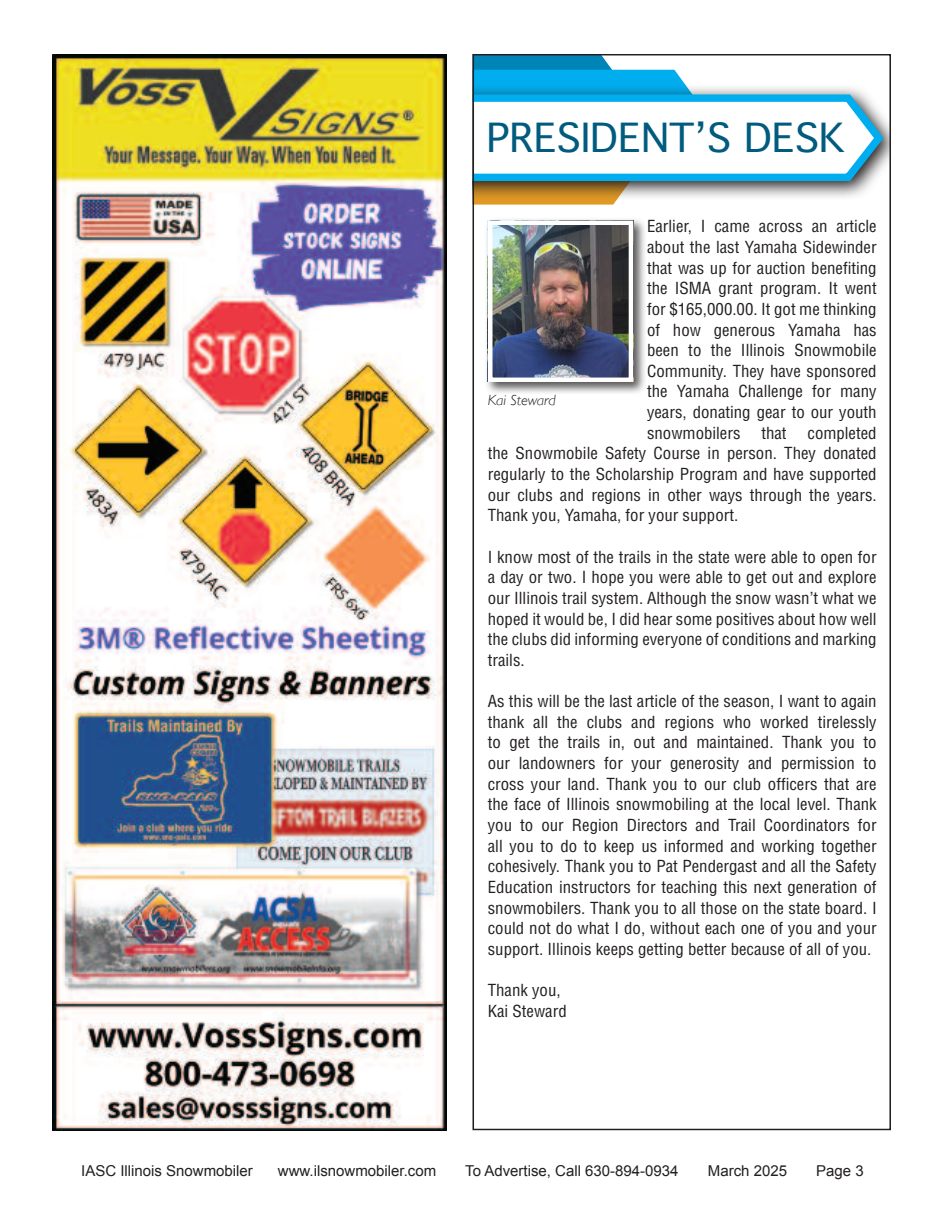
<style>
.page{position:relative;width:945px;height:1215px;background:#fff}
.page>*{position:absolute;margin:0;border:0;box-sizing:border-box;transform-origin:0 0}
.t1{font:38.4px "Geneva";color:#005b7f;scale:1.04 1}
.t2{font:condensed 16.2px/20.7px "Helvetica";color:#231f20;text-align:justify;scale:1.04 1}
.t3{font:15px "Arial";color:#231f20}
.t4{font:italic 300 14.7px "Gill Sans";color:#231f20;scale:1.04 1}
</style>
<div class="page">
<img style="left:53px;top:55px;width:393px;height:1075px">
<svg style="left:472px;top:54px;width:416px;height:151px"></svg>
<div style="left:484px;top:217px;width:163px;height:178px;background:#231f20;opacity:.75"></div>
<img style="left:494px;top:227px;width:133px;height:149px">
<div style="left:488px;top:221px;width:145px;height:161px;border:5px solid #fff"></div>
<p class="t1" style="left:486px;top:116px;width:347px">PRESIDENT’S DESK</p>
<p class="t2" style="left:647px;top:216px;width:222px">Earlier, I came across an article about the last Yamaha Sidewinder that was up for auction benefiting the ISMA grant program. It went for $165,000.00. It got me thinking of how generous Yamaha has been to the Illinois Snowmobile Community. They have sponsored the Yamaha Challenge for many years, donating gear to our youth snowmobilers</p>
<p class="t4" style="left:488px;top:392px;width:67px">Kai Steward</p>
<p class="t2" style="left:488px;top:422px;width:375px;text-indent:320px">completed the Snowmobile Safety Course in person. They donated regularly to the Scholarship Program and have supported our clubs and regions in other ways through the years.<br>Thank you, Yamaha, for your support.</p>
<p class="t2" style="left:488px;top:546px;width:375px">I know most of the trails in the state were able to open for a day or two. I hope you were able to get out and explore our Illinois trail system. Although the snow wasn’t what we hoped it would be, I did hear some positives about how well the clubs did informing everyone of conditions and marking trails.</p>
<p class="t2" style="left:488px;top:691px;width:375px">As this will be the last article of the season, I want to again thank all the clubs and regions who worked tirelessly to get the trails in, out and maintained. Thank you to our landowners for your generosity and permission to cross your land. Thank you to our club officers that are the face of Illinois snowmobiling at the local level. Thank you to our Region Directors and Trail Coordinators for all you to do to keep us informed and working together cohesively. Thank you to Pat Pendergast and all the Safety Education instructors for teaching this next generation of snowmobilers. Thank you to all those on the state board. I could not do what I do, without each one of you and your support. Illinois keeps getting better because of all of you.</p>
<p class="t2" style="left:488px;top:980px;width:77px">Thank you,<br>Kai Steward</p>
<p class="t2" style="left:761px;top:422px;width:26px">that</p>
<p class="t3" style="left:81px;top:1161px;width:173px">IASC Illinois Snowmobiler</p>
<p class="t3" style="left:278px;top:1161px;width:160px">www.ilsnowmobiler.com</p>
<p class="t3" style="left:465px;top:1161px;width:215px">To Advertise, Call 630-894-0934</p>
<p class="t3" style="left:708px;top:1161px;width:81px">March 2025</p>
<p class="t3" style="left:816px;top:1161px;width:49px">Page 3</p>
</div>
